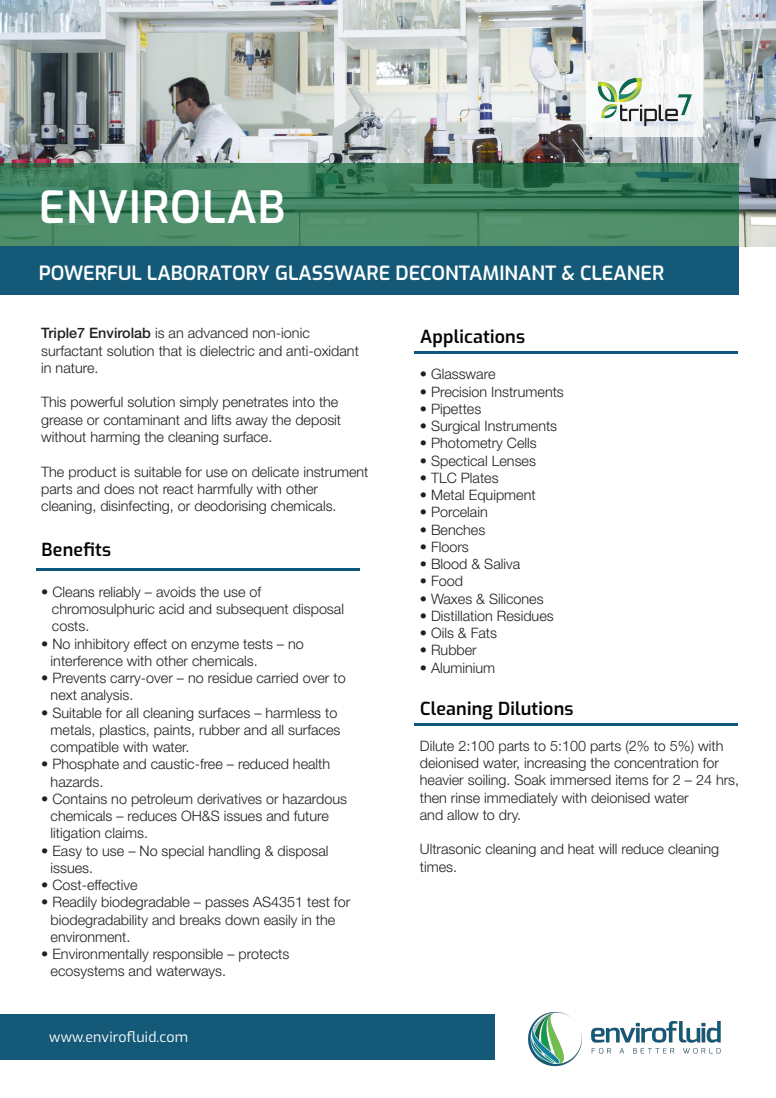
<style>
.page{position:relative;width:776px;height:1098px;background:#fff}
.page>*{position:absolute;margin:0;border:0;box-sizing:border-box;transform-origin:0 0}
.t1{font:600 44.44px "Exo";letter-spacing:.02em;color:#fff}
.t2{font:600 19.56px "Exo";color:#fff}
.t3{font:600 17.94px "Exo";letter-spacing:.01em;color:#040503}
.t4{font:300 14.38px/17.2px "Helvetica Neue LT Std";color:#231f20}
.t5{font:14.12px "Exo";letter-spacing:.01em;color:#fff}
.s1{font-weight:500}
</style>
<div class="page">
<img style="left:0;top:0;width:776px;height:246px">
<hr style="left:37px;top:568px;width:323px;height:3px;background:#0d577d">
<svg style="left:0;top:163px;width:738px;height:83px;fill:#4a8b69"></svg>
<div style="left:0;top:246px;width:738px;height:49px;background:#145978"></div>
<div style="left:0;top:1014px;width:494px;height:45px;background:#145978"></div>
<img style="left:528px;top:1011px;width:193px;height:56px">
<svg style="left:586px;top:0;width:117px;height:137px;fill:#f2f4f4"></svg>
<img style="left:596px;top:77px;width:98px;height:51px">
<hr style="left:414px;top:352px;width:323px;height:2px;background:#0d577d">
<hr style="left:414px;top:723px;width:323px;height:2px;background:#0d577d">
<h1 class="t1" style="left:39px;top:174px;width:248px">ENVIROLAB</h1>
<h2 class="t2" style="left:39px;top:258px;width:627px">POWERFUL LABORATORY GLASSWARE DECONTAMINANT &amp; CLEANER</h2>
<p class="t4" style="left:41px;top:324px;width:319px"><span class="s1">Triple7 Envirolab</span> is an advanced non-ionic surfactant solution that is dielectric and anti-oxidant in nature.</p>
<p class="t4" style="left:41px;top:393px;width:301px">This powerful solution simply penetrates into the grease or contaminant and lifts away the deposit without harming the cleaning surface.</p>
<p class="t4" style="left:41px;top:462px;width:329px">The product is suitable for use on delicate instrument parts and does not react harmfully with other cleaning, disinfecting, or deodorising chemicals.</p>
<p class="t3" style="left:42px;top:536px;width:71px">Benefits</p>
<p class="t4" style="left:52px;top:583px;width:294px;text-indent:-11px">• Cleans reliably – avoids the use of chromosulphuric acid and subsequent disposal costs.</p>
<p class="t4" style="left:51px;top:634px;width:255px;text-indent:-9px">• No inhibitory effect on enzyme tests – no interference with other chemicals.</p>
<p class="t4" style="left:51px;top:669px;width:297px;text-indent:-9px">• Prevents carry-over – no residue carried over to next analysis.</p>
<p class="t4" style="left:51px;top:703px;width:291px;text-indent:-9px">• Suitable for all cleaning surfaces – harmless to metals, plastics, paints, rubber and all surfaces compatible with water.</p>
<p class="t4" style="left:51px;top:755px;width:281px;text-indent:-9px">• Phosphate and caustic-free – reduced health hazards.</p>
<p class="t4" style="left:51px;top:790px;width:298px;text-indent:-9px">• Contains no petroleum derivatives or hazardous chemicals – reduces OH&amp;S issues and future litigation claims.</p>
<p class="t4" style="left:51px;top:841px;width:279px;text-indent:-9px">• Easy to use – No special handling &amp; disposal issues.</p>
<p class="t4" style="left:41px;top:876px;width:98px">• Cost-effective</p>
<p class="t4" style="left:51px;top:893px;width:301px;text-indent:-9px">• Readily biodegradable – passes AS4351 test for biodegradability and breaks down easily in the environment.</p>
<p class="t4" style="left:51px;top:945px;width:240px;text-indent:-9px">• Environmentally responsible – protects ecosystems and waterways.</p>
<p class="t5" style="left:49px;top:1026px;width:140px">www.envirofluid.com</p>
<p class="t3" style="left:420px;top:323px;width:106px">Applications</p>
<p class="t4" style="left:420px;top:365px;width:77px">• Glassware</p>
<p class="t4" style="left:420px;top:382px;width:146px">• Precision Instruments</p>
<p class="t4" style="left:420px;top:400px;width:63px">• Pipettes</p>
<p class="t4" style="left:420px;top:417px;width:139px">• Surgical Instruments</p>
<p class="t4" style="left:420px;top:434px;width:118px">• Photometry Cells</p>
<p class="t4" style="left:420px;top:451px;width:118px">• Spectical Lenses</p>
<p class="t4" style="left:420px;top:469px;width:80px">• TLC Plates</p>
<p class="t4" style="left:420px;top:486px;width:117px">• Metal Equipment</p>
<p class="t4" style="left:420px;top:503px;width:69px">• Porcelain</p>
<p class="t4" style="left:420px;top:520px;width:67px">• Benches</p>
<p class="t4" style="left:420px;top:538px;width:50px">• Floors</p>
<p class="t4" style="left:420px;top:555px;width:102px">• Blood &amp; Saliva</p>
<p class="t4" style="left:420px;top:572px;width:45px">• Food</p>
<p class="t4" style="left:420px;top:589px;width:125px">• Waxes &amp; Silicones</p>
<p class="t4" style="left:420px;top:607px;width:135px">• Distillation Residues</p>
<p class="t4" style="left:420px;top:624px;width:79px">• Oils &amp; Fats</p>
<p class="t4" style="left:420px;top:641px;width:58px">• Rubber</p>
<p class="t4" style="left:420px;top:658px;width:77px">• Aluminium</p>
<p class="t3" style="left:420px;top:694px;width:155px">Cleaning Dilutions</p>
<p class="t4" style="left:420px;top:737px;width:321px">Dilute 2:100 parts to 5:100 parts (2% to 5%) with deionised water, increasing the concentration for heavier soiling. Soak immersed items for 2 – 24 hrs, then rinse immediately with deionised water<br>and allow to dry.</p>
<p class="t4" style="left:420px;top:840px;width:301px">Ultrasonic cleaning and heat will reduce cleaning times.</p>
</div>
